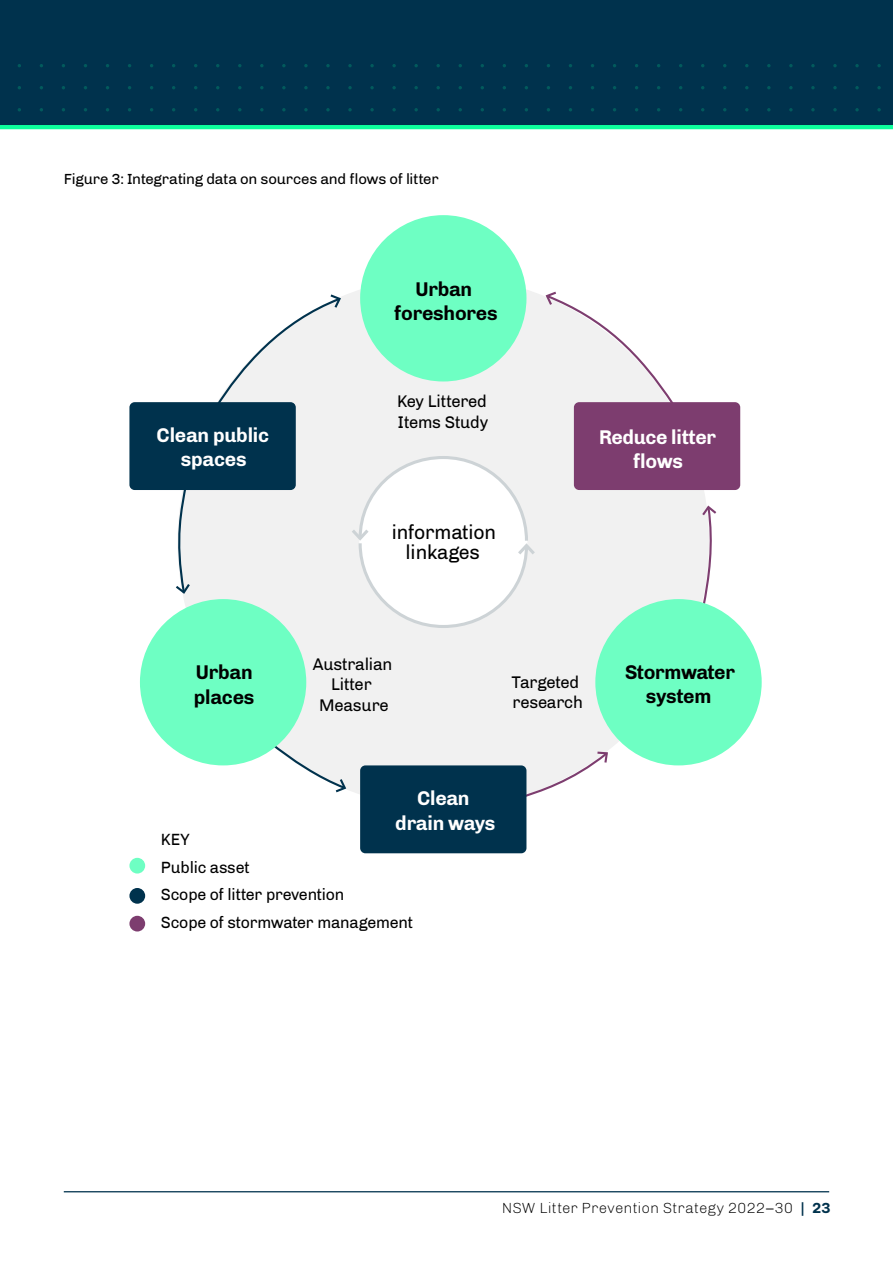
<style>
.page{position:relative;width:893px;height:1263px;background:#fff}
.page>*{position:absolute;margin:0;border:0;box-sizing:border-box;transform-origin:0 0}
.t1{font:700 20.4px/24.5px "Chivo";letter-spacing:-.015em;color:#fff;text-align:center;scale:.96 1}
.t2{font:700 20.4px/24.5px "Chivo";letter-spacing:-.01em;color:#000;text-align:center;scale:.96 1}
.t3{font:20.4px/20.4px "Chivo";letter-spacing:-.01em;color:#000;text-align:center;scale:.96 1}
.t4{font:17.25px/20.4px "Chivo";letter-spacing:-.015em;color:#000;scale:.96 1}
.t5{font:16.65px/27.8px "Chivo";letter-spacing:-.01em;color:#000;scale:.96 1}
.Figure_caption_span{font:15px "Chivo";letter-spacing:-.02em;color:#000}
.t6{font:300 15px "Chivo";letter-spacing:.005em;color:#000}
.s1{font-weight:700;color:#00324d}
</style>
<div class="page">
<div style="left:0;top:0;width:893px;height:126px;background:#00324d"></div>
<hr style="left:0;top:125px;width:893px;height:4px;background:#0dff9c">
<svg style="left:17px;top:64px;width:864px;height:48px"></svg>
<hr style="left:64px;top:1191px;width:765px;height:1px;background:#00324d">
<div style="left:178px;top:276px;width:531px;height:532px;background:#f1f1f1;border-radius:50%"></div>
<svg style="left:218px;top:294px;width:123px;height:110px"></svg>
<svg style="left:176px;top:490px;width:14px;height:104px"></svg>
<svg style="left:702px;top:505px;width:16px;height:104px"></svg>
<svg style="left:523px;top:751px;width:85px;height:50px"></svg>
<svg style="left:266px;top:739px;width:81px;height:54px"></svg>
<div style="left:360px;top:215px;width:166px;height:166px;background:#6effc3;border-radius:50%"></div>
<div style="left:595px;top:599px;width:167px;height:166px;background:#6effc3;border-radius:50%"></div>
<div style="left:140px;top:599px;width:166px;height:166px;background:#6effc3;border-radius:50%"></div>
<div style="left:129px;top:402px;width:167px;height:88px;background:#00324d;border-radius:5px"></div>
<div style="left:360px;top:765px;width:166px;height:88px;background:#00324d;border-radius:5px"></div>
<svg style="left:352px;top:456px;width:183px;height:172px"></svg>
<div style="left:129px;top:858px;width:16px;height:15px;background:#6effc3;border-radius:50%"></div>
<div style="left:129px;top:888px;width:16px;height:16px;background:#00324d;border-radius:50%"></div>
<div style="left:129px;top:916px;width:16px;height:15px;background:#7d3d6f;border-radius:50%"></div>
<svg style="left:545px;top:291px;width:128px;height:117px"></svg>
<div style="left:574px;top:402px;width:166px;height:88px;background:#7d3d6f;border-radius:5px"></div>
<p class="Figure_caption_span" style="left:64px;top:170px;width:376px">Figure 3: Integrating data on sources and flows of litter</p>
<p class="t1" style="left:157px;top:423px;width:119px">Clean public spaces</p>
<p class="t2" style="left:394px;top:277px;width:109px">Urban foreshores</p>
<p class="t4" style="left:397px;top:391px;width:96px">Key Littered<br>Items Study</p>
<p class="t3" style="left:392px;top:522px;width:110px">information linkages</p>
<p class="t1" style="left:599px;top:424px;width:124px">Reduce litter flows</p>
<p class="t2" style="left:194px;top:659px;width:65px;line-height:24.9px;text-align:left">Urban places</p>
<p class="t4" style="left:313px;top:654px;width:84px;text-align:center">Australian<br>Litter<br>Measure</p>
<p class="t4" style="left:512px;top:672px;width:76px">Targeted research</p>
<p class="t1" style="left:395px;top:786px;width:106px">Clean drain ways</p>
<p class="t5" style="left:161px;top:825px;width:264px">KEY<br>Public asset<br>Scope of litter prevention<br>Scope of stormwater management</p>
<p class="t2" style="left:625px;top:660px;width:116px">Stormwater system</p>
<p class="t6" style="left:502px;top:1199px;width:330px">NSW Litter Prevention Strategy 2022–30 <span class="s1">| 23</span></p>
</div>
